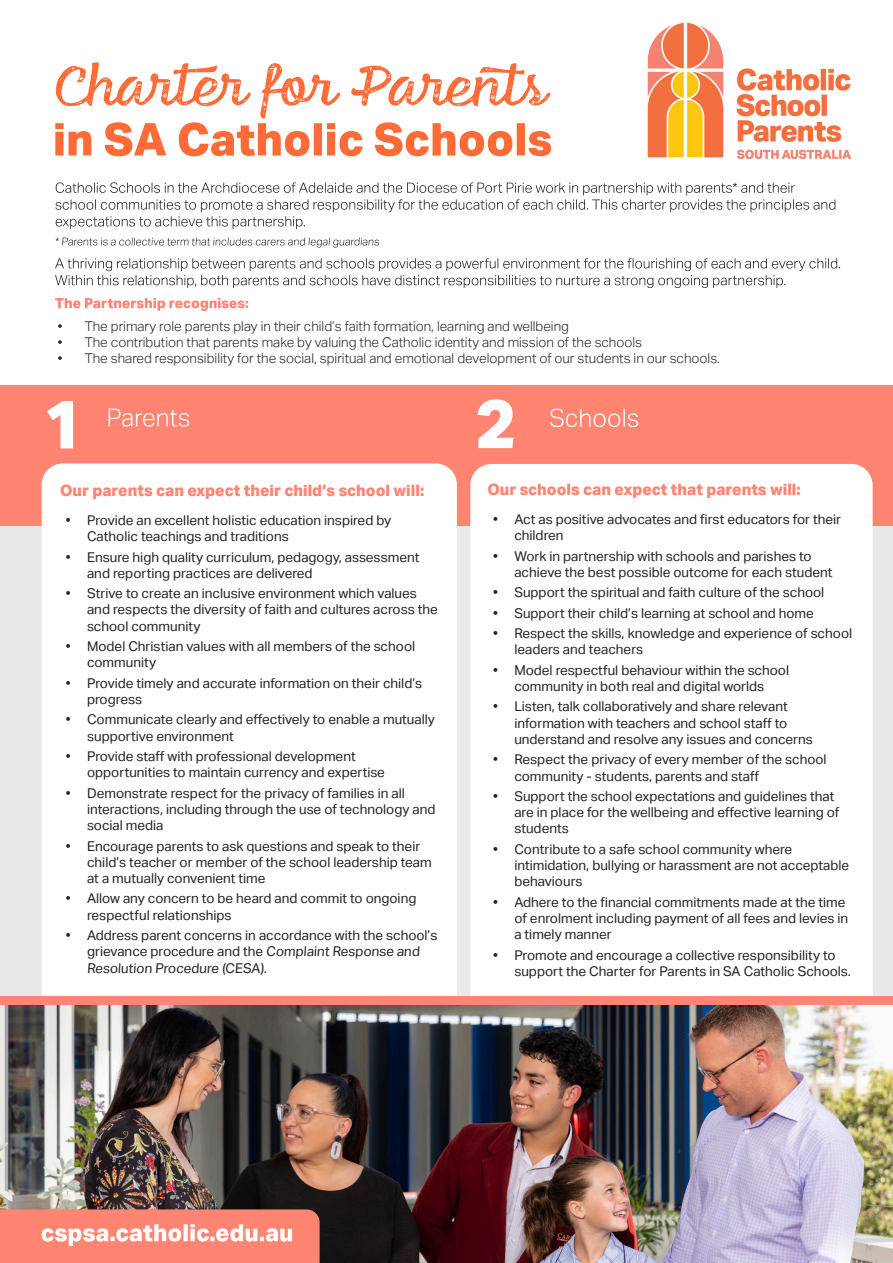
<style>
.page{position:relative;width:893px;height:1263px;background:#fff}
.page>*{position:absolute;margin:0;border:0;box-sizing:border-box;transform-origin:0 0}
.t1{font:800 15.75px "Aktiv Grotesk";color:#ff8572}
.t2{font:13.5px/16.2px "Aktiv Grotesk";color:#231f20}
.t3{font:300 13.5px "Aktiv Grotesk";color:#231f20}
</style>
<div class="page">
<div style="left:0;top:462px;width:893px;height:801px;background:#e9e9e9"></div>
<div style="left:0;top:385px;width:893px;height:141px;background:#ff8572"></div>
<svg style="left:55px;top:62px;width:496px;height:94px"></svg>
<svg style="left:47px;top:401px;width:26px;height:47px"></svg>
<div style="left:470px;top:464px;width:403px;height:634px;background:#fff;border-radius:21px"></div>
<svg style="left:477px;top:399px;width:36px;height:49px"></svg>
<div style="left:42px;top:463px;width:415px;height:622px;background:#fff;border-radius:21px"></div>
<div style="left:0;top:997px;width:893px;height:10px;background:#ff8572"></div>
<img style="left:0;top:1005px;width:893px;height:258px">
<img style="left:647px;top:22px;width:203px;height:136px">
<svg style="left:0;top:1209px;width:320px;height:54px;background:#fd9281"></svg>
<svg style="left:55px;top:298px;width:193px;height:13px"></svg>
<svg style="left:55px;top:258px;width:785px;height:30px"></svg>
<svg style="left:56px;top:238px;width:323px;height:10px"></svg>
<svg style="left:55px;top:182px;width:780px;height:47px"></svg>
<svg style="left:550px;top:409px;width:88px;height:18px"></svg>
<svg style="left:109px;top:409px;width:80px;height:18px"></svg>
<p class="t3" style="left:58px;top:318px;width:513px">• The primary role parents play in their child’s faith formation, learning and wellbeing</p>
<p class="t3" style="left:58px;top:335px;width:586px">• The contribution that parents make by valuing the Catholic identity and mission of the schools</p>
<p class="t3" style="left:58px;top:351px;width:664px">• The shared responsibility for the social, spiritual and emotional development of our students in our schools.</p>
<p class="t1" style="left:60px;top:481px;width:366px">Our parents can expect their child’s school will:</p>
<p class="t2" style="left:87px;top:512px;width:306px;text-indent:-21px">• Provide an excellent holistic education inspired by<br>Catholic teachings and traditions</p>
<p class="t2" style="left:87px;top:549px;width:334px;text-indent:-21px">• Ensure high quality curriculum, pedagogy, assessment and reporting practices are delivered</p>
<p class="t2" style="left:87px;top:585px;width:352px;text-indent:-21px">• Strive to create an inclusive environment which values and respects the diversity of faith and cultures across the school community</p>
<p class="t2" style="left:87px;top:638px;width:330px;text-indent:-21px">• Model Christian values with all members of the school community</p>
<p class="t2" style="left:87px;top:675px;width:337px;text-indent:-21px">• Provide timely and accurate information on their child’s progress</p>
<p class="t2" style="left:87px;top:712px;width:349px;text-indent:-21px">• Communicate clearly and effectively to enable a mutually supportive environment</p>
<p class="t2" style="left:87px;top:748px;width:299px;text-indent:-21px">• Provide staff with professional development opportunities to maintain currency and expertise</p>
<p class="t2" style="left:87px;top:785px;width:350px;text-indent:-21px">• Demonstrate respect for the privacy of families in all interactions, including through the use of technology and social media</p>
<p class="t2" style="left:87px;top:838px;width:346px;text-indent:-21px">• Encourage parents to ask questions and speak to their child’s teacher or member of the school leadership team at a mutually convenient time</p>
<p class="t2" style="left:87px;top:891px;width:331px;text-indent:-21px">• Allow any concern to be heard and commit to ongoing respectful relationships</p>
<p class="t2" style="left:87px;top:927px;width:352px;text-indent:-21px">• Address parent concerns in accordance with the school’s grievance procedure and the Complaint Response and<br>Resolution Procedure (CESA).</p>
<p class="t1" style="left:487px;top:480px;width:315px">Our schools can expect that parents will:</p>
<p class="t2" style="left:514px;top:511px;width:328px;text-indent:-21px">• Act as positive advocates and first educators for their children</p>
<p class="t2" style="left:514px;top:548px;width:320px;text-indent:-21px">• Work in partnership with schools and parishes to achieve the best possible outcome for each student</p>
<p class="t2" style="left:493px;top:584px;width:333px">• Support the spiritual and faith culture of the school</p>
<p class="t2" style="left:493px;top:605px;width:322px">• Support their child’s learning at school and home</p>
<p class="t2" style="left:514px;top:625px;width:339px;text-indent:-21px">• Respect the skills, knowledge and experience of school leaders and teachers</p>
<p class="t2" style="left:493px;top:662px;width:298px;text-align:center">• Model respectful behaviour within the school community in both real and digital worlds</p>
<p class="t2" style="left:514px;top:699px;width:300px;text-indent:-21px">• Listen, talk collaboratively and share relevant information with teachers and school staff to understand and resolve any issues and concerns</p>
<p class="t2" style="left:514px;top:751px;width:314px;text-indent:-21px">• Respect the privacy of every member of the school community - students, parents and staff</p>
<p class="t2" style="left:514px;top:788px;width:327px;text-indent:-21px">• Support the school expectations and guidelines that are in place for the wellbeing and effective learning of students</p>
<p class="t2" style="left:514px;top:841px;width:336px;text-indent:-21px">• Contribute to a safe school community where intimidation, bullying or harassment are not acceptable behaviours</p>
<p class="t2" style="left:514px;top:894px;width:335px;text-indent:-21px">• Adhere to the financial commitments made at the time of enrolment including payment of all fees and levies in a timely manner</p>
<p class="t2" style="left:514px;top:947px;width:338px;text-indent:-21px">• Promote and encourage a collective responsibility to support the Charter for Parents in SA Catholic Schools.</p>
</div>
